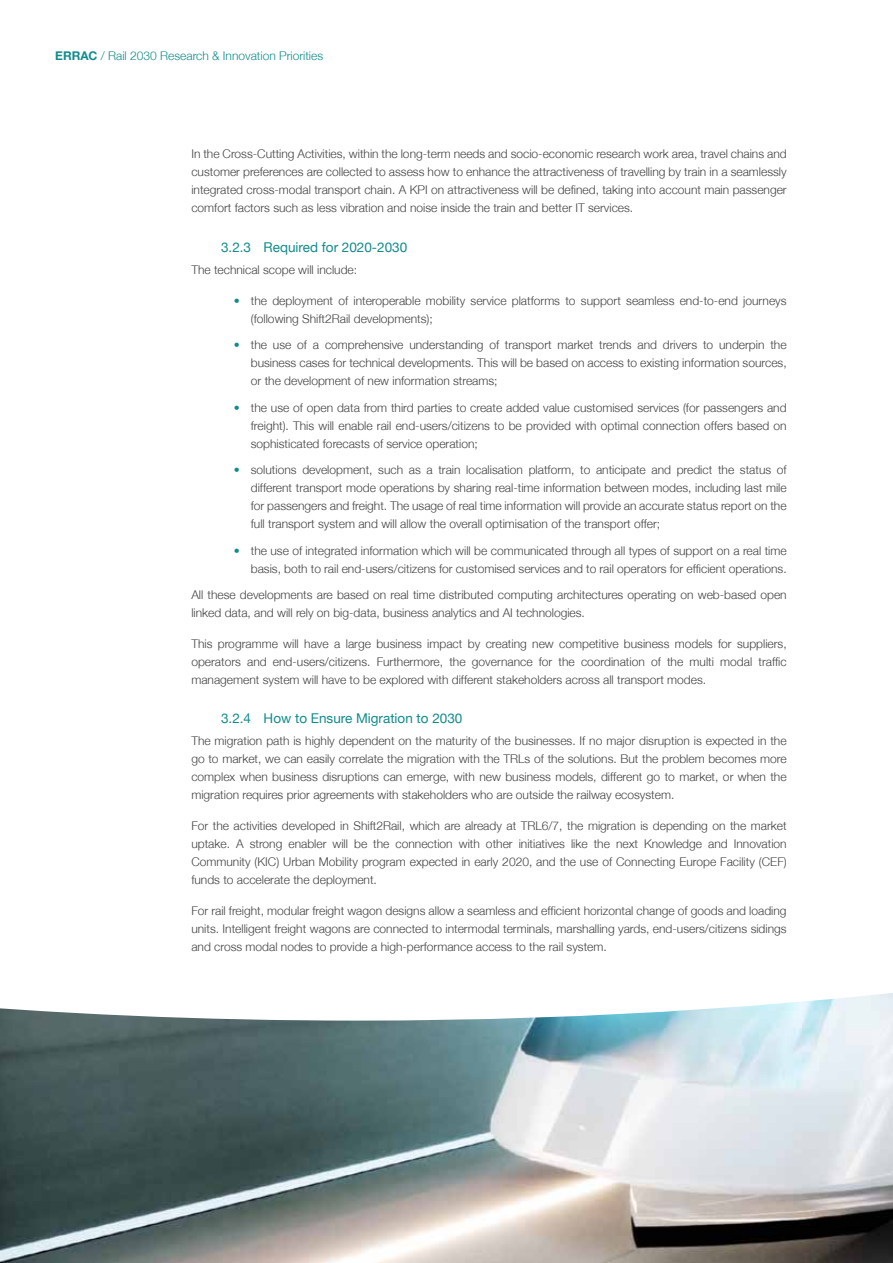
<style>
.page{position:relative;width:893px;height:1263px;background:#fff}
.page>*{position:absolute;margin:0;border:0;box-sizing:border-box;transform-origin:0 0}
.t1{font:13.5px "Helvetica Neue";color:#108b8c}
.t2{font:300 12px/18px "Helvetica Neue";color:#414042;text-align:justify}
.t3{font:300 12px "Helvetica Neue";color:#108b8c}
.s1{font-weight:700}
.s2{color:#108b8c}
</style>
<div class="page">
<img style="left:0;top:1020px;width:893px;height:243px">
<svg style="left:0;top:993px;width:893px;height:27px"></svg>
<p class="t3" style="left:55px;top:48px;width:269px"><span class="s1">ERRAC</span> / Rail 2030 Research &amp; Innovation Priorities</p>
<p class="t2" style="left:191px;top:146px;width:597px">In the Cross-Cutting Activities, within the long-term needs and socio-economic research work area, travel chains and customer preferences are collected to assess how to enhance the attractiveness of travelling by train in a seamlessly integrated cross-modal transport chain. A KPI on attractiveness will be defined, taking into account main passenger comfort factors such as less vibration and noise inside the train and better IT services.</p>
<p class="t1" style="left:221px;top:242px;width:188px">3.2.3 Required for 2020-2030</p>
<p class="t2" style="left:191px;top:262px;width:167px">The technical scope will include:</p>
<p class="t2" style="left:251px;top:292px;width:537px;text-indent:-17px"><span class="s2">•</span> the deployment of interoperable mobility service platforms to support seamless end-to-end journeys (following Shift2Rail developments);</p>
<p class="t2" style="left:251px;top:337px;width:537px;text-indent:-17px"><span class="s2">•</span> the use of a comprehensive understanding of transport market trends and drivers to underpin the business cases for technical developments. This will be based on access to existing information sources, or the development of new information streams;</p>
<p class="t2" style="left:251px;top:399px;width:537px;text-indent:-17px"><span class="s2">•</span> the use of open data from third parties to create added value customised services (for passengers and freight). This will enable rail end-users/citizens to be provided with optimal connection offers based on sophisticated forecasts of service operation;</p>
<p class="t2" style="left:251px;top:462px;width:537px;text-indent:-17px"><span class="s2">•</span> solutions development, such as a train localisation platform, to anticipate and predict the status of different transport mode operations by sharing real-time information between modes, including last mile for passengers and freight. The usage of real time information will provide an accurate status report on the full transport system and will allow the overall optimisation of the transport offer;</p>
<p class="t2" style="left:234px;top:542px;width:554px;text-align:right"><span class="s2">•</span> the use of integrated information which will be communicated through all types of support on a real time basis, both to rail end-users/citizens for customised services and to rail operators for efficient operations.</p>
<p class="t2" style="left:191px;top:587px;width:597px">All these developments are based on real time distributed computing architectures operating on web-based open linked data, and will rely on big-data, business analytics and AI technologies.</p>
<p class="t2" style="left:191px;top:636px;width:597px">This programme will have a large business impact by creating new competitive business models for suppliers, operators and end-users/citizens. Furthermore, the governance for the coordination of the multi modal traffic management system will have to be explored with different stakeholders across all transport modes.</p>
<p class="t1" style="left:221px;top:713px;width:243px">3.2.4 How to Ensure Migration to 2030</p>
<p class="t2" style="left:191px;top:733px;width:597px">The migration path is highly dependent on the maturity of the businesses. If no major disruption is expected in the go to market, we can easily correlate the migration with the TRLs of the solutions. But the problem becomes more complex when business disruptions can emerge, with new business models, different go to market, or when the migration requires prior agreements with stakeholders who are outside the railway ecosystem.</p>
<p class="t2" style="left:191px;top:818px;width:597px">For the activities developed in Shift2Rail, which are already at TRL6/7, the migration is depending on the market uptake. A strong enabler will be the connection with other initiatives like the next Knowledge and Innovation Community (KIC) Urban Mobility program expected in early 2020, and the use of Connecting Europe Facility (CEF) funds to accelerate the deployment.</p>
<p class="t2" style="left:191px;top:903px;width:597px">For rail freight, modular freight wagon designs allow a seamless and efficient horizontal change of goods and loading units. Intelligent freight wagons are connected to intermodal terminals, marshalling yards, end-users/citizens sidings and cross modal nodes to provide a high-performance access to the rail system.</p>
</div>
